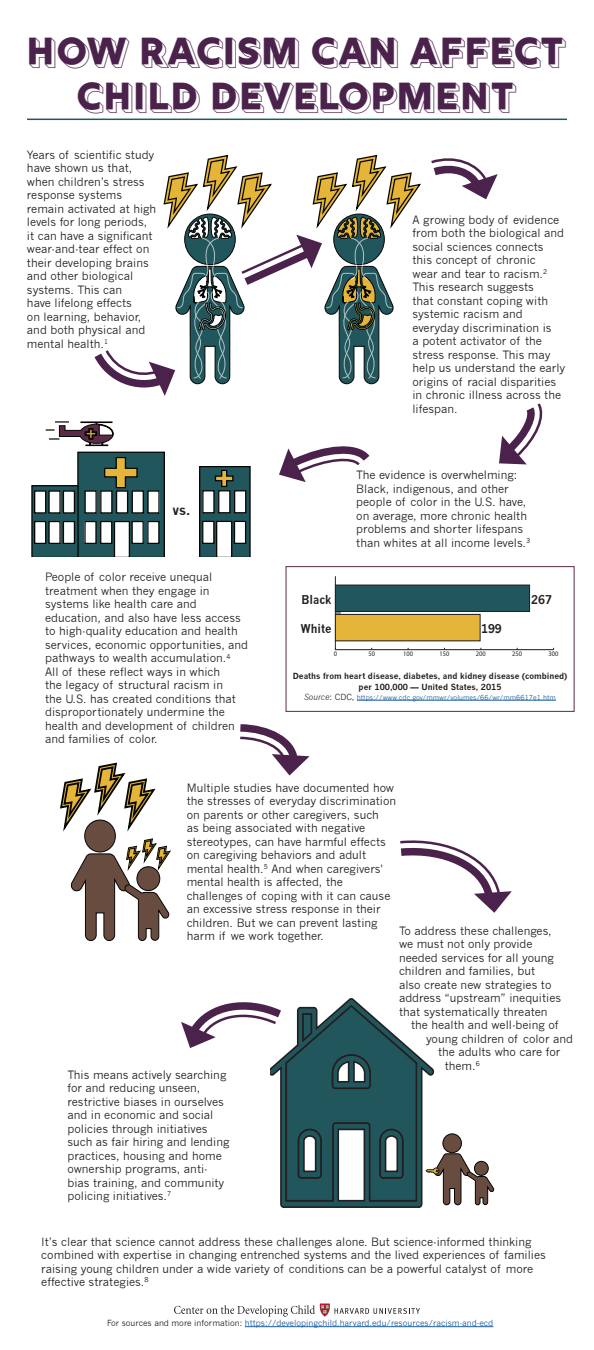
<style>
.page{position:relative;width:594px;height:1350px;background:#fff}
.page>*{position:absolute;margin:0;border:0;box-sizing:border-box;transform-origin:0 0}
.t1{font:41.25px/45px "Rig Bold Reverse";color:#4b224b;text-align:center}
.t2{font:700 13.5px "News Gothic";color:#231f20}
.t3{font:700 11.85px "News Gothic";color:#231f20;scale:.94 1}
.t4{font:11.25px/13.5px "News Gothic";color:#231f20}
.t5{font:8.25px "News Gothic";color:#175d9e}
.t6{font:700 8.25px "News Gothic";color:#231f20}
.t7{font:6.9px "Myriad Pro";color:#231f20;scale:.94 1}
.t8{font:6.75px "News Gothic";color:#175d9e}
.s1{font-style:italic;font-size:8.25px;color:#231f20}
.s2{font-size:8.25px;color:#231f20}
.s3{color:#231f20}
</style>
<div class="page">
<div style="left:286px;top:566px;width:288px;height:146px;border:1px solid #5c2b47"></div>
<svg style="left:174px;top:1304px;width:246px;height:13px"></svg>
<hr style="left:27px;top:119px;width:540px;height:1px;background:#22575c">
<svg style="left:400px;top:840px;width:112px;height:73px"></svg>
<svg style="left:349px;top:998px;width:86px;height:210px"></svg>
<div style="left:443px;top:1134px;width:18px;height:19px;background:#694c40;border-radius:50%"></div>
<div style="left:443px;top:1134px;width:19px;height:19px;border:1px solid #050504;border-radius:50%"></div>
<svg style="left:425px;top:1153px;width:69px;height:52px"></svg>
<svg style="left:60px;top:763px;width:111px;height:178px"></svg>
<svg style="left:181px;top:999px;width:237px;height:209px"></svg>
<svg style="left:31px;top:155px;width:512px;height:402px"></svg>
<div style="left:203px;top:521px;width:11px;height:22px;background:#fff"></div>
<div style="left:202px;top:521px;width:12px;height:23px;border:1px solid #050504"></div>
<div style="left:234px;top:521px;width:12px;height:22px;background:#fff"></div>
<div style="left:234px;top:521px;width:12px;height:23px;border:1px solid #050504"></div>
<svg style="left:240px;top:724px;width:70px;height:52px"></svg>
<hr style="left:357px;top:700px;width:199px;height:1px;background:#175d9e">
<hr style="left:335px;top:649px;width:219px;height:1px;background:#231f20">
<hr style="left:335px;top:576px;width:1px;height:74px;background:#231f20">
<div style="left:335px;top:614px;width:145px;height:27px;background:#e5b539"></div>
<div style="left:335px;top:614px;width:145px;height:27px;border:1px solid #231f20"></div>
<div style="left:335px;top:585px;width:195px;height:26px;background:#21575c"></div>
<div style="left:335px;top:585px;width:195px;height:27px;border:1px solid #231f20"></div>
<hr style="left:245px;top:1326px;width:248px;height:1px;background:#175d9e">
<p class="t1" style="left:28px;top:32px;width:540px">HOW RACISM CAN AFFECT<br>CHILD DEVELOPMENT</p>
<p class="t4" style="left:27px;top:148px;width:131px">Years of scientific study have shown us that, when children’s stress response systems remain activated at high levels for long periods, it can have a significant wear-and-tear effect on their developing brains and other biological systems. This can<br>have lifelong effects<br>on learning, behavior, and both physical and mental health.<sup>1</sup></p>
<p class="t2" style="left:172px;top:502px;width:20px">vs.</p>
<p class="t4" style="left:45px;top:571px;width:205px">People of color receive unequal treatment when they engage in systems like health care and education, and also have less access to high-quality education and health services, economic opportunities, and pathways to wealth accumulation.<sup>4<br></sup>All of these reflect ways in which<br>the legacy of structural racism in<br>the U.S. has created conditions that disproportionately undermine the health and development of children and families of color.</p>
<p class="t4" style="left:412px;top:213px;width:154px">A growing body of evidence from both the biological and social sciences connects this concept of chronic<br>wear and tear to racism.<sup>2<br></sup>This research suggests<br>that constant coping with systemic racism and everyday discrimination is<br>a potent activator of the stress response. This may help us understand the early origins of racial disparities in chronic illness across the lifespan.</p>
<p class="t3" style="left:301px;top:592px;width:34px">Black</p>
<p class="t3" style="left:301px;top:621px;width:34px">White</p>
<p class="t4" style="left:356px;top:469px;width:176px">The evidence is overwhelming:<br>Black, indigenous, and other people of color in the U.S. have, on average, more chronic health problems and shorter lifespans than whites at all income levels.<sup>3</sup></p>
<p class="t3" style="left:481px;top:621px;width:24px">199</p>
<p class="t3" style="left:531px;top:592px;width:24px">267</p>
<p class="t7" style="left:334px;top:649px;width:5px">0</p>
<p class="t7" style="left:368px;top:649px;width:9px">50</p>
<p class="t7" style="left:403px;top:649px;width:12px">100</p>
<p class="t7" style="left:440px;top:649px;width:12px">150</p>
<p class="t7" style="left:476px;top:649px;width:12px">200</p>
<p class="t7" style="left:512px;top:649px;width:12px">250</p>
<p class="t7" style="left:549px;top:649px;width:12px">300</p>
<p class="t6" style="left:293px;top:671px;width:276px">Deaths from heart disease, diabetes, and kidney disease (combined)</p>
<p class="t6" style="left:359px;top:682px;width:144px">per 100,000 — United States, 2015</p>
<p class="t8" style="left:304px;top:693px;width:253px"><span class="s1">Source</span><span class="s2">: CDC,</span> https://www.cdc.gov/mmwr/volumes/66/wr/mm6617e1.htm</p>
<p class="t4" style="left:187px;top:781px;width:211px">Multiple studies have documented how the stresses of everyday discrimination on parents or other caregivers, such<br>as being associated with negative stereotypes, can have harmful effects on caregiving behaviors and adult mental health.<sup>5</sup> And when caregivers' mental health is affected, the challenges of coping with it can cause an excessive stress response in their children. But we can prevent lasting harm if we work together.</p>
<p class="t4" style="left:399px;top:924px;width:154px">To address these challenges,</p>
<p class="t4" style="left:399px;top:937px;width:135px">we must not only provide</p>
<p class="t4" style="left:399px;top:951px;width:157px">needed services for all young</p>
<p class="t4" style="left:399px;top:964px;width:138px">children and families, but</p>
<p class="t4" style="left:399px;top:978px;width:154px">also create new strategies to</p>
<p class="t4" style="left:399px;top:991px;width:164px">address “upstream” inequities</p>
<p class="t4" style="left:399px;top:1005px;width:150px">that systematically threaten</p>
<p class="t4" style="left:411px;top:1018px;width:149px">the health and well-being of</p>
<p class="t4" style="left:426px;top:1032px;width:149px">young children of color and</p>
<p class="t4" style="left:438px;top:1045px;width:124px">the adults who care for</p>
<p class="t4" style="left:445px;top:1059px;width:37px">them.<sup>6</sup></p>
<p class="t4" style="left:68px;top:1068px;width:164px">This means actively searching for and reducing unseen, restrictive biases in ourselves and in economic and social policies through initiatives such as fair hiring and lending practices, housing and home ownership programs, anti&shy;bias training, and community policing initiatives.<sup>7</sup></p>
<p class="t4" style="left:41px;top:1235px;width:506px">It’s clear that science cannot address these challenges alone. But science-informed thinking combined with expertise in changing entrenched systems and the lived experiences of families raising young children under a wide variety of conditions can be a powerful catalyst of more effective strategies.<sup>8</sup></p>
<p class="t5" style="left:107px;top:1318px;width:388px"><span class="s3">For sources and more information:</span> https://developingchild.harvard.edu/resources/racism-and-ecd</p>
</div>
